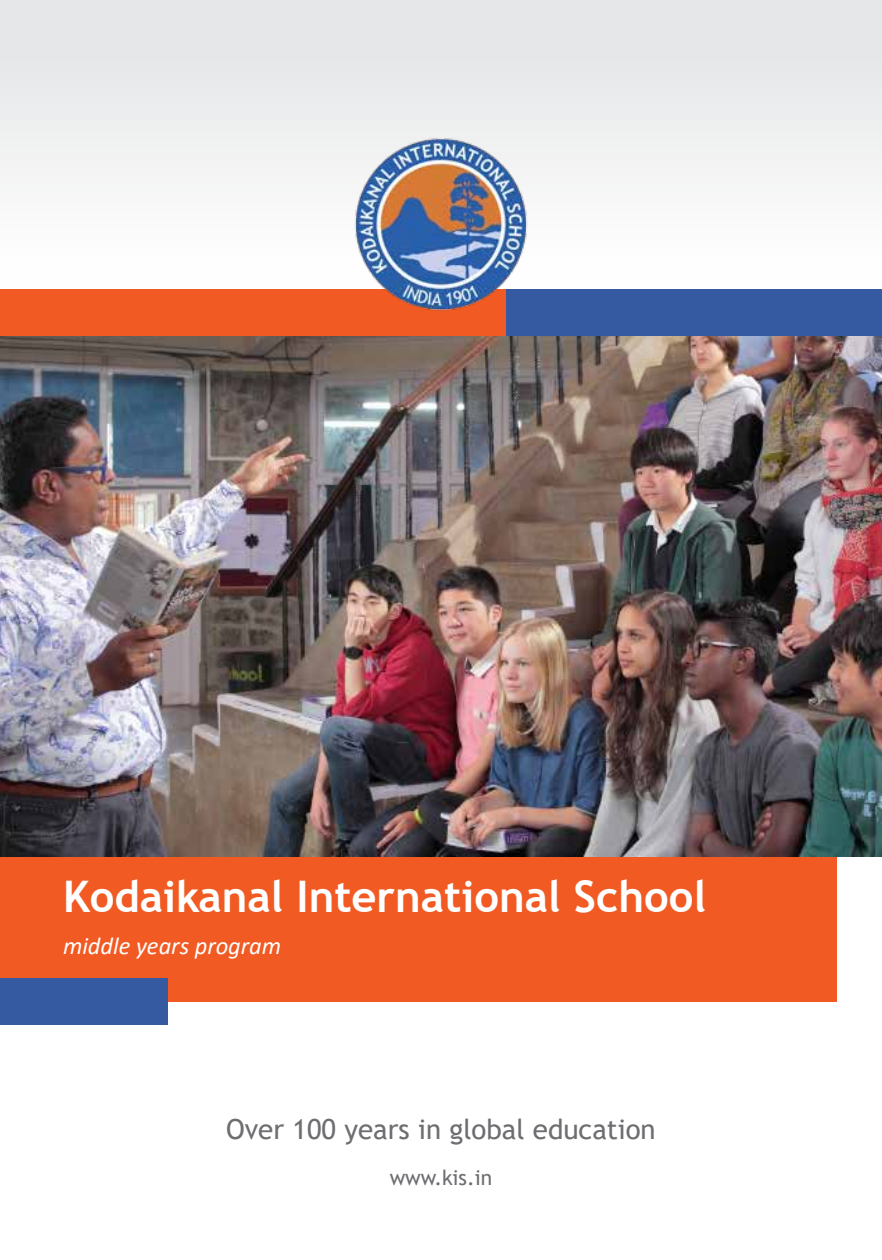
<style>
.page{position:relative;width:882px;height:1260px;background:#fff}
.page>*{position:absolute;margin:0;border:0;box-sizing:border-box;transform-origin:0 0}
.t1{font:700 43.57px "Trebuchet MS";color:#fff}
.t2{font:27.65px "Trebuchet MS";color:#6d6e71}
.t3{font:italic 24.5px "Calibri";color:#fff}
.t4{font:21px "Trebuchet MS";color:#6d6e71}
</style>
<div class="page">
<img style="left:0;top:336px;width:882px;height:521px">
<div style="left:0;top:0;width:882px;height:289px;background:linear-gradient(to bottom,#e2e3e4,#fff)"></div>
<div style="left:0;top:289px;width:513px;height:47px;background:#f15a22"></div>
<div style="left:0;top:857px;width:837px;height:145px;background:#f15a22"></div>
<div style="left:507px;top:289px;width:375px;height:47px;background:#355aa1"></div>
<div style="left:0;top:978px;width:167px;height:47px;background:#355aa1"></div>
<img style="left:353px;top:136px;width:176px;height:176px">
<p class="t1" style="left:63px;top:869px;width:645px">Kodaikanal International School</p>
<p class="t3" style="left:63px;top:929px;width:220px">middle years program</p>
<p class="t2" style="left:226px;top:1112px;width:431px">Over 100 years in global education</p>
<p class="t4" style="left:390px;top:1165px;width:104px">www.kis.in</p>
</div>
